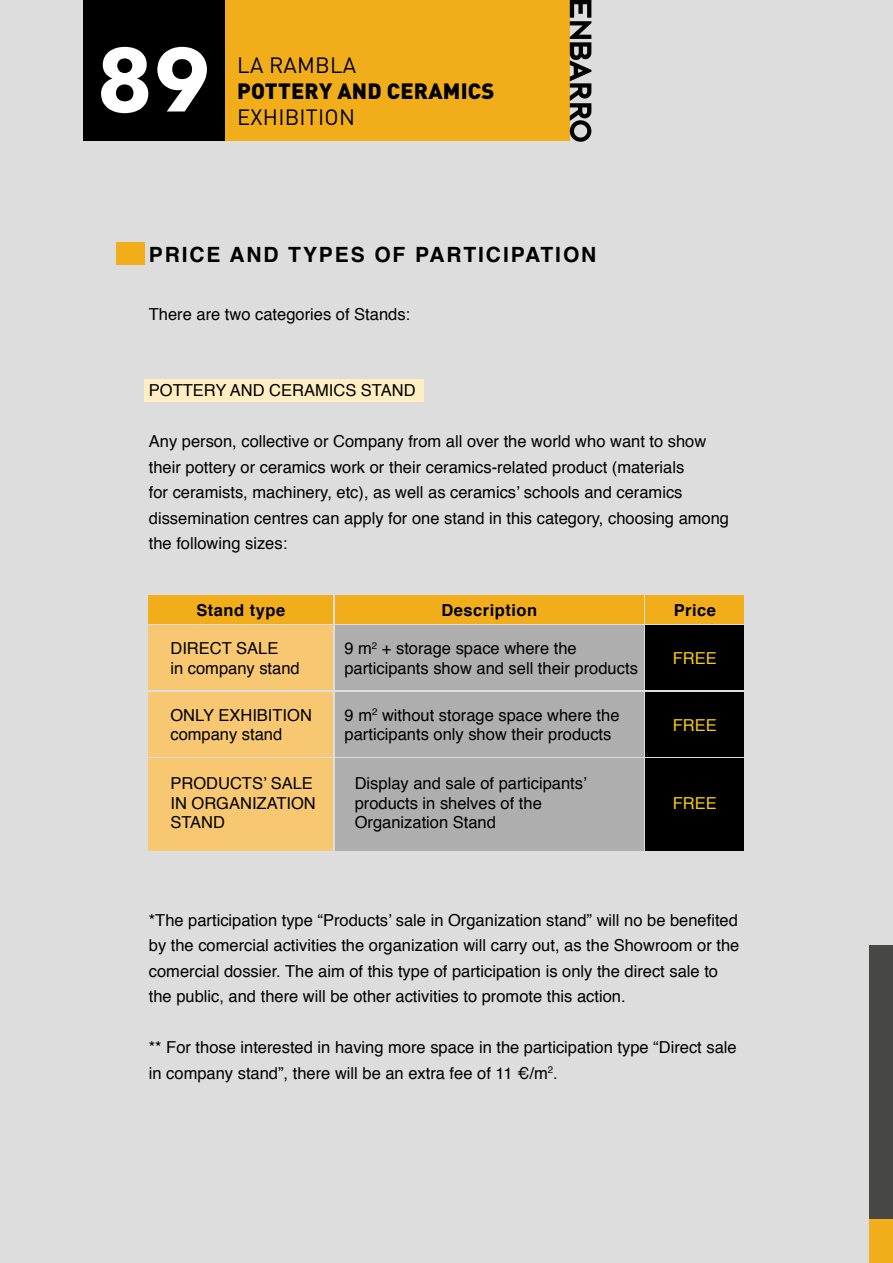
<style>
.page{position:relative;width:893px;height:1263px;background:#ddd}
.page>*{position:absolute;margin:0;border:0;box-sizing:border-box;transform-origin:0 0}
.t1{font:21.9px "DIN Pro";letter-spacing:.01em;color:#000}
.t2{font:900 21.9px "DIN Pro";letter-spacing:.01em;color:#000}
.t3{font:700 21px "Helvetica";letter-spacing:.09em;color:#000}
.t4{font:16.5px/25.5px "Helvetica";color:#000}
.t5{font:700 16.5px "Helvetica";letter-spacing:.03em;color:#000}
.t6{font:16.5px "Helvetica";color:#f7cd0a}
</style>
<div class="page">
<div style="left:870px;top:945px;width:23px;height:284px;background:#474746"></div>
<div style="left:870px;top:1219px;width:23px;height:44px;background:#f1ae1a"></div>
<div style="left:225px;top:0;width:345px;height:141px;background:#f1ae1a"></div>
<div style="left:83px;top:0;width:142px;height:141px;background:#000"></div>
<svg style="left:101px;top:47px;width:106px;height:66px"></svg>
<svg style="left:570px;top:0;width:21px;height:142px"></svg>
<div style="left:145px;top:379px;width:279px;height:23px;background:#feeec2"></div>
<div style="left:116px;top:242px;width:29px;height:23px;background:#f1ae1a"></div>
<div style="left:149px;top:626px;width:184px;height:64px;background:#f7c871"></div>
<div style="left:149px;top:692px;width:184px;height:64px;background:#f7c871"></div>
<div style="left:149px;top:759px;width:184px;height:92px;background:#f7c871"></div>
<div style="left:335px;top:626px;width:308px;height:64px;background:#aeaeae"></div>
<div style="left:335px;top:692px;width:308px;height:64px;background:#aeaeae"></div>
<div style="left:335px;top:759px;width:308px;height:92px;background:#aeaeae"></div>
<div style="left:149px;top:595px;width:184px;height:28px;background:#f1ae1a"></div>
<div style="left:335px;top:595px;width:308px;height:28px;background:#f1ae1a"></div>
<div style="left:645px;top:595px;width:99px;height:28px;background:#f1ae1a"></div>
<div style="left:645px;top:626px;width:99px;height:64px;background:#000"></div>
<div style="left:645px;top:692px;width:99px;height:64px;background:#000"></div>
<div style="left:645px;top:759px;width:99px;height:92px;background:#000"></div>
<h1 class="t1" style="left:237px;top:50px;width:121px">LA RAMBLA</h1>
<h1 class="t2" style="left:237px;top:76px;width:259px">POTTERY AND CERAMICS</h1>
<h1 class="t1" style="left:237px;top:103px;width:119px">EXHIBITION</h1>
<p class="t3" style="left:149px;top:237px;width:449px">PRICE AND TYPES OF PARTICIPATION</p>
<p class="t4" style="left:149px;top:302px;width:263px">There are two categories of Stands:</p>
<p class="t4" style="left:149px;top:378px;width:268px">POTTERY AND CERAMICS STAND</p>
<p class="t4" style="left:149px;top:429px;width:582px">Any person, collective or Company from all over the world who want to show their pottery or ceramics work or their ceramics-related product (materials<br>for ceramists, machinery, etc), as well as ceramics’ schools and ceramics dissemination centres can apply for one stand in this category, choosing among the following sizes:</p>
<p class="t5" style="left:196px;top:596px;width:90px">Stand type</p>
<p class="t5" style="left:441px;top:596px;width:97px">Description</p>
<p class="t5" style="left:674px;top:596px;width:44px">Price</p>
<p class="t6" style="left:673px;top:645px;width:46px">FREE</p>
<p class="t4" style="left:344px;top:639px;width:295px;line-height:19.5px">9 m<sup>2</sup> + storage space where the participants show and sell their products</p>
<p class="t4" style="left:345px;top:706px;width:276px;line-height:19.5px">9 m<sup>2</sup> without storage space where the participants only show their products</p>
<p class="t4" style="left:355px;top:774px;width:234px;line-height:19.5px">Display and sale of participants’ products in shelves of the<br>Organization Stand</p>
<p class="t4" style="left:170px;top:636px;width:109px">DIRECT SALE</p>
<p class="t4" style="left:170px;top:656px;width:131px">in company stand</p>
<p class="t4" style="left:170px;top:703px;width:143px">ONLY EXHIBITION</p>
<p class="t4" style="left:170px;top:722px;width:113px">company stand</p>
<p class="t4" style="left:170px;top:774px;width:147px;line-height:19.5px">PRODUCTS’ SALE<br>IN ORGANIZATION<br>STAND</p>
<p class="t6" style="left:673px;top:712px;width:46px">FREE</p>
<p class="t6" style="left:673px;top:790px;width:46px">FREE</p>
<p class="t4" style="left:149px;top:908px;width:592px">*The participation type “Products’ sale in Organization stand” will no be benefited by the comercial activities the organization will carry out, as the Showroom or the comercial dossier. The aim of this type of participation is only the direct sale to the public, and there will be other activities to promote this action.</p>
<p class="t4" style="left:149px;top:1035px;width:589px">** For those interested in having more space in the participation type “Direct sale in company stand”, there will be an extra fee of 11 €/m<sup>2</sup>.</p>
</div>
